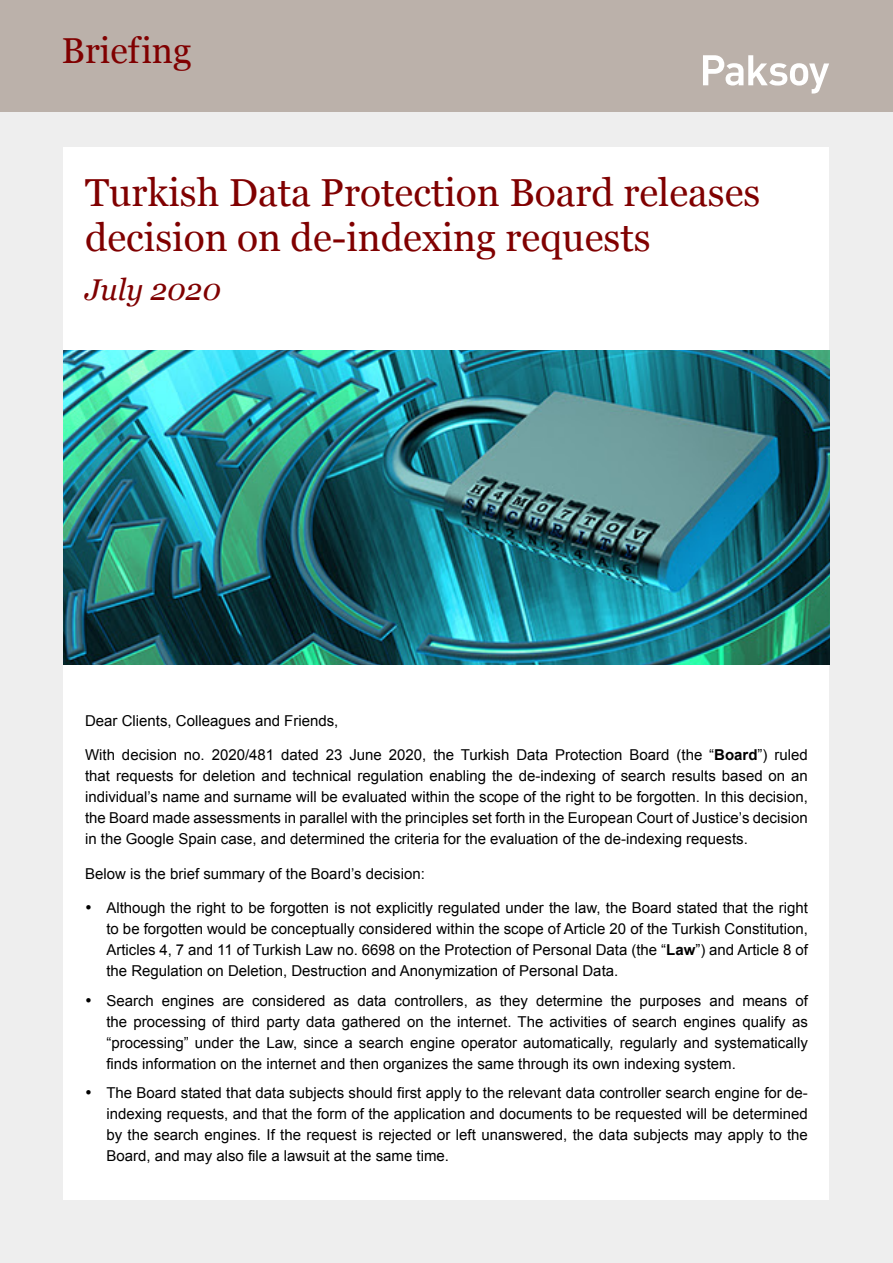
<style>
.page{position:relative;width:893px;height:1263px;background:#eee}
.page>*{position:absolute;margin:0;border:0;box-sizing:border-box;transform-origin:0 0}
.t1{font:39px/45px "Georgia";color:#800000}
.t2{font:36px "Georgia";color:#800000}
.t3{font:italic 30px "Georgia";color:#800000}
.t4{font:15px/21px "Arial";color:#000;text-align:justify}
.s1{font-weight:700}
</style>
<div class="page">
<div style="left:0;top:0;width:893px;height:112px;background:#bbb1aa"></div>
<div style="left:64px;top:147px;width:765px;height:1052px;background:#fff"></div>
<svg style="left:703px;top:55px;width:126px;height:39px"></svg>
<img style="left:64px;top:350px;width:765px;height:315px">
<h2 class="t2" style="left:62px;top:25px;width:131px">Briefing</h2>
<h1 class="t1" style="left:85px;top:168px;width:677px">Turkish Data Protection Board releases decision on de-indexing requests</h1>
<h3 class="t3" style="left:85px;top:268px;width:137px">July 2020</h3>
<p class="t4" style="left:85px;top:710px;width:255px">Dear Clients, Colleagues and Friends,</p>
<p class="t4" style="left:85px;top:744px;width:724px">With decision no. 2020/481 dated 23 June 2020, the Turkish Data Protection Board (the “<span class="s1">Board</span>”) ruled that requests for deletion and technical regulation enabling the de-indexing of search results based on an individual’s name and surname will be evaluated within the scope of the right to be forgotten. In this decision, the Board made assessments in parallel with the principles set forth in the European Court of Justice’s decision in the Google Spain case, and determined the criteria for the evaluation of the de-indexing requests.</p>
<p class="t4" style="left:85px;top:863px;width:341px">Below is the brief summary of the Board’s decision:</p>
<p class="t4" style="left:106px;top:897px;width:703px;text-indent:-21px">• Although the right to be forgotten is not explicitly regulated under the law, the Board stated that the right to be forgotten would be conceptually considered within the scope of Article 20 of the Turkish Constitution, Articles 4, 7 and 11 of Turkish Law no. 6698 on the Protection of Personal Data (the “<span class="s1">Law</span>”) and Article 8 of the Regulation on Deletion, Destruction and Anonymization of Personal Data.</p>
<p class="t4" style="left:106px;top:990px;width:703px;text-indent:-21px">• Search engines are considered as data controllers, as they determine the purposes and means of the processing of third party data gathered on the internet. The activities of search engines qualify as “processing” under the Law, since a search engine operator automatically, regularly and systematically finds information on the internet and then organizes the same through its own indexing system.</p>
<p class="t4" style="left:106px;top:1082px;width:703px;text-indent:-21px">• The Board stated that data subjects should first apply to the relevant data controller search engine for de&shy;indexing requests, and that the form of the application and documents to be requested will be determined by the search engines. If the request is rejected or left unanswered, the data subjects may apply to the Board, and may also file a lawsuit at the same time.</p>
</div>
